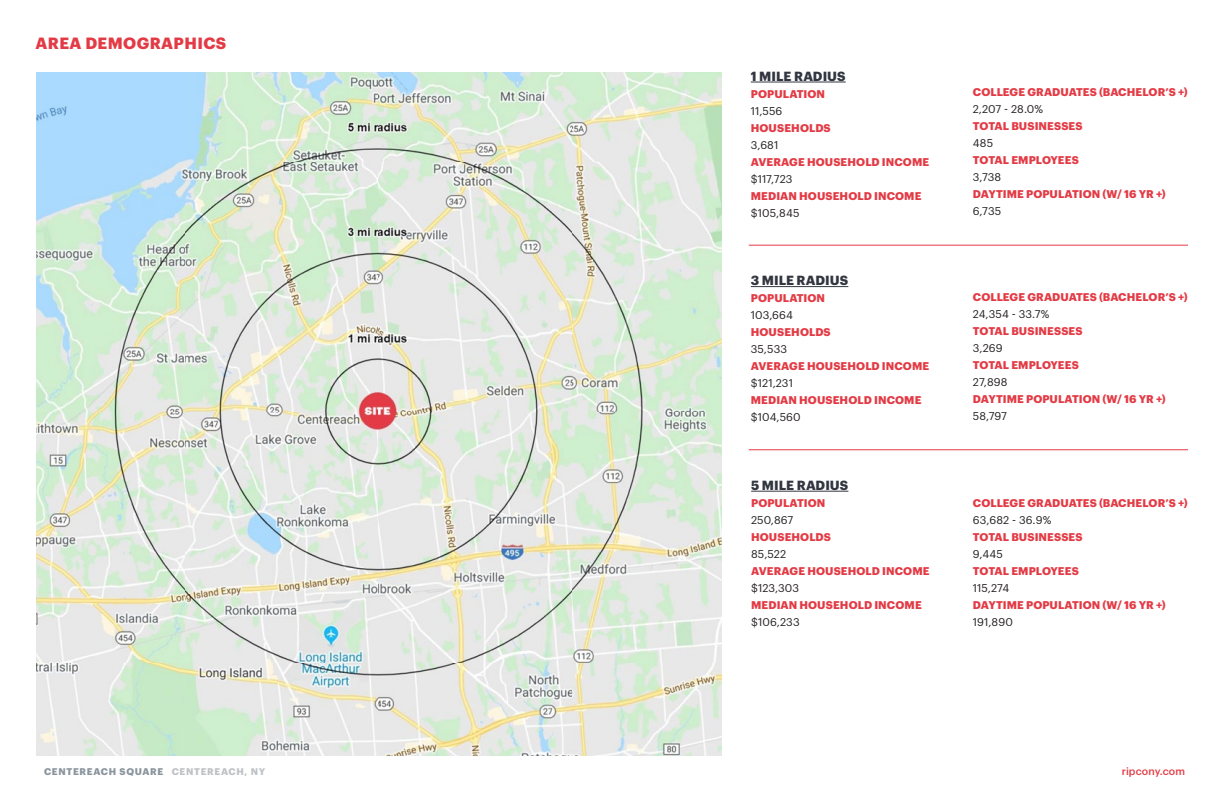
<style>
.page{position:relative;width:1224px;height:792px;background:#fff}
.page>*{position:absolute;margin:0;border:0;box-sizing:border-box;transform-origin:0 0}
.t1{font:700 16px "Graphik";letter-spacing:.025em;color:#e33b45}
.t2{font:700 13px "Graphik";color:#323640}
.t3{font:700 11px "Graphik";letter-spacing:.01em;color:#e33b45}
.t4{font:11px "Graphik";letter-spacing:.005em;color:#231f20}
.t5{font:500 10.5px "Graphik";letter-spacing:.01em;color:#e33b45}
.t6{font:700 9.5px "Graphik";letter-spacing:.075em;color:#8a949d}
.s1{color:#bfc2c6}
</style>
<div class="page">
<img style="left:36px;top:72px;width:686px;height:683px">
<hr style="left:749px;top:245px;width:439px;height:1px;background:#e33b45">
<hr style="left:749px;top:449px;width:439px;height:1px;background:#e33b45">
<hr style="left:751px;top:82px;width:95px;height:1px;background:#323640">
<hr style="left:751px;top:286px;width:97px;height:1px;background:#323640">
<hr style="left:751px;top:491px;width:97px;height:1px;background:#323640">
<h1 class="t1" style="left:36px;top:31px;width:192px">AREA DEMOGRAPHICS</h1>
<p class="t2" style="left:751px;top:66px;width:96px">1 MILE RADIUS</p>
<p class="t3" style="left:751px;top:85px;width:76px">POPULATION</p>
<p class="t4" style="left:751px;top:102px;width:33px">11,556</p>
<p class="t3" style="left:751px;top:119px;width:81px">HOUSEHOLDS</p>
<p class="t4" style="left:751px;top:136px;width:29px">3,681</p>
<p class="t3" style="left:751px;top:153px;width:180px">AVERAGE HOUSEHOLD INCOME</p>
<p class="t4" style="left:751px;top:170px;width:43px">$117,723</p>
<p class="t3" style="left:751px;top:187px;width:172px">MEDIAN HOUSEHOLD INCOME</p>
<p class="t4" style="left:751px;top:204px;width:50px">$105,845</p>
<p class="t2" style="left:751px;top:271px;width:99px">3 MILE RADIUS</p>
<p class="t3" style="left:751px;top:290px;width:76px">POPULATION</p>
<p class="t4" style="left:751px;top:307px;width:44px">103,664</p>
<p class="t3" style="left:751px;top:324px;width:81px">HOUSEHOLDS</p>
<p class="t4" style="left:751px;top:341px;width:38px">35,533</p>
<p class="t3" style="left:751px;top:358px;width:180px">AVERAGE HOUSEHOLD INCOME</p>
<p class="t4" style="left:751px;top:375px;width:44px">$121,231</p>
<p class="t3" style="left:751px;top:392px;width:172px">MEDIAN HOUSEHOLD INCOME</p>
<p class="t4" style="left:751px;top:409px;width:51px">$104,560</p>
<p class="t2" style="left:751px;top:475px;width:99px">5 MILE RADIUS</p>
<p class="t3" style="left:751px;top:494px;width:76px">POPULATION</p>
<p class="t4" style="left:751px;top:512px;width:44px">250,867</p>
<p class="t3" style="left:751px;top:528px;width:81px">HOUSEHOLDS</p>
<p class="t4" style="left:751px;top:546px;width:37px">85,522</p>
<p class="t3" style="left:751px;top:562px;width:180px">AVERAGE HOUSEHOLD INCOME</p>
<p class="t4" style="left:751px;top:580px;width:50px">$123,303</p>
<p class="t3" style="left:751px;top:596px;width:172px">MEDIAN HOUSEHOLD INCOME</p>
<p class="t4" style="left:751px;top:614px;width:50px">$106,233</p>
<p class="t3" style="left:973px;top:84px;width:216px">COLLEGE GRADUATES (BACHELOR’S +)</p>
<p class="t4" style="left:973px;top:101px;width:72px">2,207 - 28.0%</p>
<p class="t3" style="left:973px;top:118px;width:111px">TOTAL BUSINESSES</p>
<p class="t4" style="left:973px;top:135px;width:22px">485</p>
<p class="t3" style="left:973px;top:151px;width:107px">TOTAL EMPLOYEES</p>
<p class="t4" style="left:973px;top:169px;width:30px">3,738</p>
<p class="t3" style="left:973px;top:185px;width:194px">DAYTIME POPULATION (W/ 16 YR +)</p>
<p class="t4" style="left:973px;top:203px;width:30px">6,735</p>
<p class="t3" style="left:973px;top:288px;width:216px">COLLEGE GRADUATES (BACHELOR’S +)</p>
<p class="t4" style="left:973px;top:305px;width:78px">24,354 - 33.7%</p>
<p class="t3" style="left:973px;top:322px;width:111px">TOTAL BUSINESSES</p>
<p class="t4" style="left:973px;top:339px;width:31px">3,269</p>
<p class="t3" style="left:973px;top:356px;width:107px">TOTAL EMPLOYEES</p>
<p class="t4" style="left:973px;top:373px;width:36px">27,898</p>
<p class="t3" style="left:973px;top:390px;width:194px">DAYTIME POPULATION (W/ 16 YR +)</p>
<p class="t4" style="left:973px;top:407px;width:36px">58,797</p>
<p class="t3" style="left:973px;top:494px;width:216px">COLLEGE GRADUATES (BACHELOR’S +)</p>
<p class="t4" style="left:973px;top:512px;width:80px">63,682 - 36.9%</p>
<p class="t3" style="left:973px;top:528px;width:111px">TOTAL BUSINESSES</p>
<p class="t4" style="left:973px;top:546px;width:32px">9,445</p>
<p class="t3" style="left:973px;top:562px;width:107px">TOTAL EMPLOYEES</p>
<p class="t4" style="left:973px;top:580px;width:38px">115,274</p>
<p class="t3" style="left:973px;top:596px;width:194px">DAYTIME POPULATION (W/ 16 YR +)</p>
<p class="t4" style="left:973px;top:614px;width:41px">191,890</p>
<p class="t6" style="left:44px;top:764px;width:223px">CENTEREACH SQUARE <span class="s1">CENTEREACH, NY</span></p>
<p class="t5" style="left:1122px;top:763px;width:65px">ripcony.com</p>
</div>
